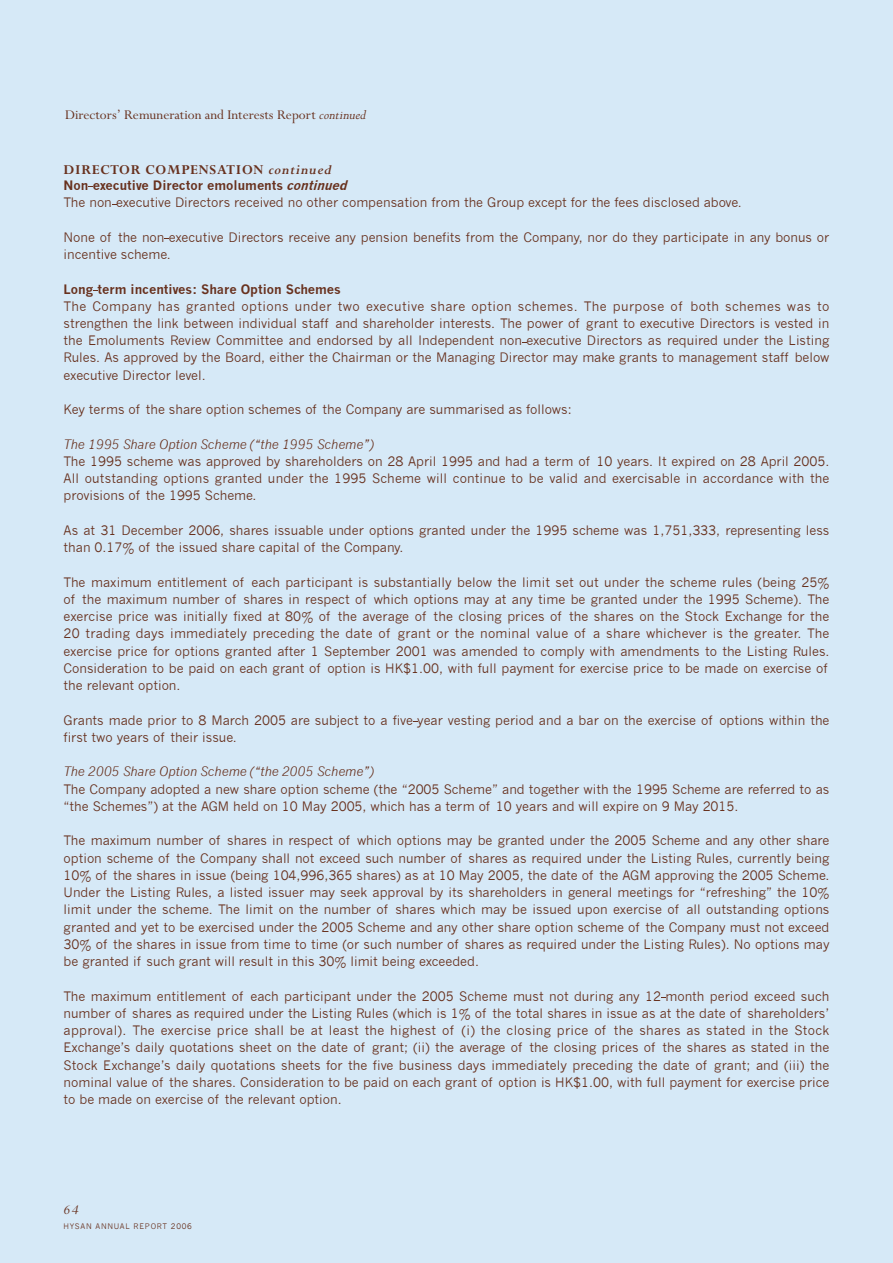
<style>
.page{position:relative;width:893px;height:1263px;background:#fff}
.page>*{position:absolute;margin:0;border:0;box-sizing:border-box;transform-origin:0 0}
.t1{font:15px "Perpetua Std";color:#68311e}
.t2{font:700 15px "Perpetua Std";letter-spacing:.05em;color:#68311e}
.t3{font:italic 15px "Perpetua Std";color:#68311e}
.t4{font:12.75px/17.2px "News Gothic";color:#68311e}
.t5{font:italic 12.75px "News Gothic";color:#68311e}
.t6{font:700 12.75px "News Gothic";color:#68311e}
.t7{font:7.5px "News Gothic";letter-spacing:.1em;color:#68311e}
.s1{font-style:italic}
.s2{font-weight:700}
.s3{font-weight:700;font-style:italic}
</style>
<div class="page">
<div style="left:0;top:0;width:892px;height:1263px;background:#d6e9f7"></div>
<p class="t1" style="left:65px;top:108px;width:302px">Directors’ Remuneration and Interests Report <span class="s1">continued</span></p>
<p class="t2" style="left:64px;top:164px;width:269px">DIRECTOR COMPENSATION <span class="s1">continued</span></p>
<p class="t4" style="left:64px;top:177px;width:679px"><span class="s2">Non executive Director emoluments</span> <span class="s3">continued<br></span>The non executive Directors received no other compensation from the Group except for the fees disclosed above.</p>
<p class="t4" style="left:64px;top:228px;width:767px">None of the non executive Directors receive any pension benefits from the Company, nor do they participate in any bonus or incentive scheme.</p>
<p class="t6" style="left:64px;top:281px;width:279px">Long term incentives: Share Option Schemes</p>
<p class="t4" style="left:64px;top:297px;width:767px;text-align:justify">The Company has granted options under two executive share option schemes. The purpose of both schemes was to strengthen the link between individual staff and shareholder interests. The power of grant to executive Directors is vested in the Emoluments Review Committee and endorsed by all Independent non executive Directors as required under the Listing Rules. As approved by the Board, either the Chairman or the Managing Director may make grants to management staff below executive Director level.</p>
<p class="t4" style="left:64px;top:401px;width:509px">Key terms of the share option schemes of the Company are summarised as follows:</p>
<p class="t5" style="left:64px;top:436px;width:312px">The 1995 Share Option Scheme (“the 1995 Scheme”)</p>
<p class="t4" style="left:64px;top:453px;width:767px;text-align:justify">The 1995 scheme was approved by shareholders on 28 April 1995 and had a term of 10 years. It expired on 28 April 2005.<br>All outstanding options granted under the 1995 Scheme will continue to be valid and exercisable in accordance with the provisions of the 1995 Scheme.</p>
<p class="t4" style="left:64px;top:522px;width:767px">As at 31 December 2006, shares issuable under options granted under the 1995 scheme was 1,751,333, representing less than 0.17% of the issued share capital of the Company.</p>
<p class="t4" style="left:64px;top:573px;width:767px">The maximum entitlement of each participant is substantially below the limit set out under the scheme rules (being 25% of the maximum number of shares in respect of which options may at any time be granted under the 1995 Scheme). The exercise price was initially fixed at 80% of the average of the closing prices of the shares on the Stock Exchange for the 20 trading days immediately preceding the date of grant or the nominal value of a share whichever is the greater. The exercise price for options granted after 1 September 2001 was amended to comply with amendments to the Listing Rules.<br>Consideration to be paid on each grant of option is HK$1.00, with full payment for exercise price to be made on exercise of the relevant option.</p>
<p class="t4" style="left:64px;top:711px;width:767px">Grants made prior to 8 March 2005 are subject to a five year vesting period and a bar on the exercise of options within the first two years of their issue.</p>
<p class="t5" style="left:64px;top:764px;width:312px">The 2005 Share Option Scheme (“the 2005 Scheme”)</p>
<p class="t4" style="left:64px;top:780px;width:767px">The Company adopted a new share option scheme (the “2005 Scheme” and together with the 1995 Scheme are referred to as “the Schemes”) at the AGM held on 10 May 2005, which has a term of 10 years and will expire on 9 May 2015.</p>
<p class="t4" style="left:64px;top:832px;width:767px;text-align:justify">The maximum number of shares in respect of which options may be granted under the 2005 Scheme and any other share option scheme of the Company shall not exceed such number of shares as required under the Listing Rules, currently being 10% of the shares in issue (being 104,996,365 shares) as at 10 May 2005, the date of the AGM approving the 2005 Scheme.<br>Under the Listing Rules, a listed issuer may seek approval by its shareholders in general meetings for “refreshing” the 10% limit under the scheme. The limit on the number of shares which may be issued upon exercise of all outstanding options granted and yet to be exercised under the 2005 Scheme and any other share option scheme of the Company must not exceed 30% of the shares in issue from time to time (or such number of shares as required under the Listing Rules). No options may be granted if such grant will result in this 30% limit being exceeded.</p>
<p class="t4" style="left:64px;top:987px;width:767px;text-align:justify">The maximum entitlement of each participant under the 2005 Scheme must not during any 12 month period exceed such number of shares as required under the Listing Rules (which is 1% of the total shares in issue as at the date of shareholders’ approval). The exercise price shall be at least the highest of (i) the closing price of the shares as stated in the Stock Exchange’s daily quotations sheet on the date of grant; (ii) the average of the closing prices of the shares as stated in the Stock Exchange’s daily quotations sheets for the five business days immediately preceding the date of grant; and (iii) the nominal value of the shares. Consideration to be paid on each grant of option is HK$1.00, with full payment for exercise price to be made on exercise of the relevant option.</p>
<p class="t3" style="left:64px;top:1203px;width:17px">64</p>
<p class="t7" style="left:64px;top:1222px;width:130px">HYSAN ANNUAL REPORT 2006</p>
</div>
